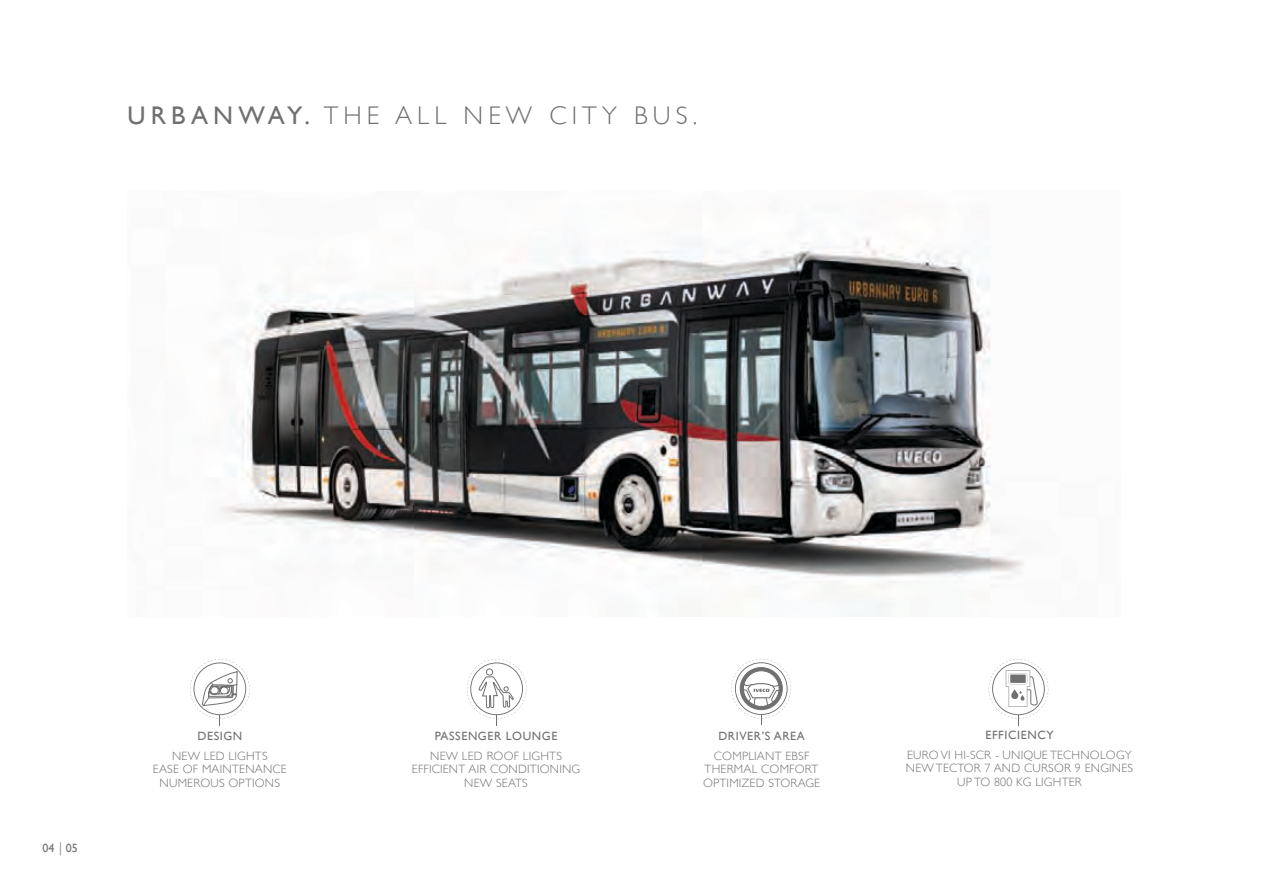
<style>
.page{position:relative;width:1263px;height:893px;background:#fff}
.page>*{position:absolute;margin:0;border:0;box-sizing:border-box;transform-origin:0 0}
.t1{font:300 25.5px "Gill Sans";letter-spacing:.2em;color:#717070}
.t2{font:300 12px/13.5px "Gill Sans";letter-spacing:.02em;color:#717070;text-align:center}
.t3{font:12px "Gill Sans";letter-spacing:.05em;color:#717070}
.s1{font-weight:400}
.s2{font-size:14.25px}
</style>
<div class="page">
<img style="left:219px;top:238px;width:805px;height:379px">
<svg style="left:190px;top:659px;width:60px;height:66px"></svg>
<svg style="left:989px;top:659px;width:59px;height:66px"></svg>
<svg style="left:467px;top:659px;width:59px;height:67px"></svg>
<svg style="left:731px;top:659px;width:60px;height:66px"></svg>
<h1 class="t1" style="left:128px;top:101px;width:571px"><span class="s1">URBANWAy.</span> THE ALL NEW CITY BUS.</h1>
<p class="t3" style="left:43px;top:841px;width:37px">04 <span class="s2">|</span> 05</p>
<p class="t3" style="left:197px;top:729px;width:46px">DESIGN</p>
<p class="t2" style="left:153px;top:749px;width:135px">NEW LED LIGHTS<br>EASE OF MAINTENANCE<br>NUMEROUS OPTIONS</p>
<p class="t3" style="left:435px;top:729px;width:124px">PASSENGER LOUNGE</p>
<p class="t2" style="left:412px;top:749px;width:170px">NEW LED ROOF LIGHTS<br>EFFICIENT AIR CONDITIONING<br>NEW SEATS</p>
<p class="t3" style="left:718px;top:729px;width:88px">DRIVER’S AREA</p>
<p class="t2" style="left:703px;top:749px;width:119px">COMPLIANT EBSF<br>THERMAL COM FORT<br>OPTIM IZED STORAGE</p>
<p class="t3" style="left:985px;top:728px;width:70px">EFFICIENCY</p>
<p class="t2" style="left:906px;top:748px;width:229px">EURO VI HI-SCR - UNIQUE TECHNOLOGY<br>NEW TECTOR 7 AND CURSOR 9 ENGINES<br>UP TO 800 KG LIGHTER</p>
</div>
